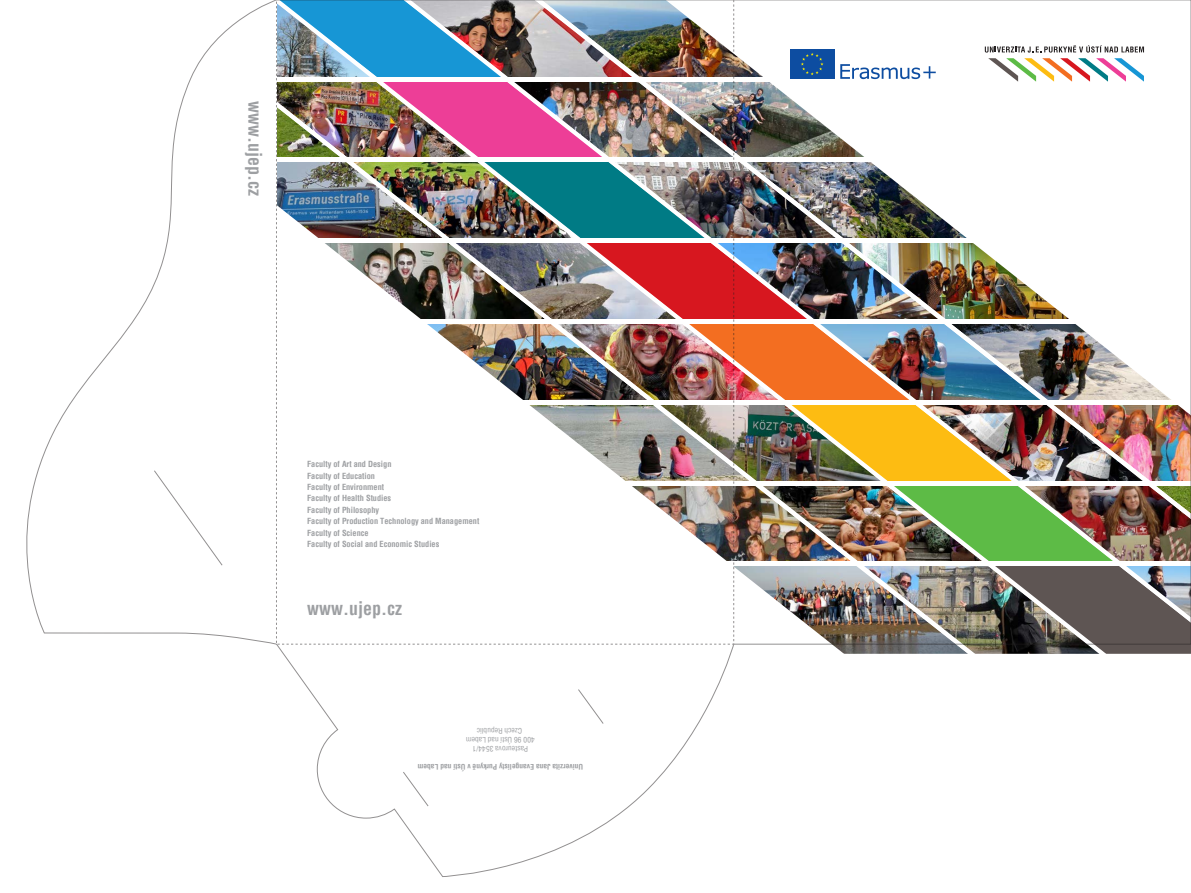
<style>
.page{position:relative;width:1191px;height:893px;background:#fff}
.page>*{position:absolute;margin:0;border:0;box-sizing:border-box;transform-origin:0 0}
.t1{font:700 condensed 18px "Helvetica";color:#9d9fa2}
.t2{font:700 condensed 8.25px/11.4px "Helvetica";color:#9d9fa2}
.t3{font:condensed 7.5px/9px "Helvetica";color:#9d9fa2;text-align:center}
.t4{font:700 condensed 7.5px "Helvetica";color:#9d9fa2}
</style>
<div class="page">
<img style="left:734px;top:0;width:457px;height:645px">
<img style="left:26px;top:0;width:708px;height:877px">
<h1 class="t1" style="left:267px;top:101px;width:97px;rotate:90deg">www.ujep.cz</h1>
<p class="t2" style="left:307px;top:458px;width:174px">Faculty of Art and Design<br>Faculty of Education<br>Faculty of Environment<br>Faculty of Health Studies<br>Faculty of Philosophy<br>Faculty of Production Technology and Management<br>Faculty of Science<br>Faculty of Social and Economic Studies</p>
<h1 class="t1" style="left:307px;top:597px;width:97px">www.ujep.cz</h1>
<p class="t3" style="left:535px;top:754px;width:70px;rotate:-180deg">Pasteurova 3544/1<br>400 96 Ústí nad Labem<br>Czech Republic</p>
<p class="t4" style="left:583px;top:772px;width:167px;rotate:-180deg">Univerzita Jana Evangelisty Purkyně v Ústí nad Labem</p>
</div>
